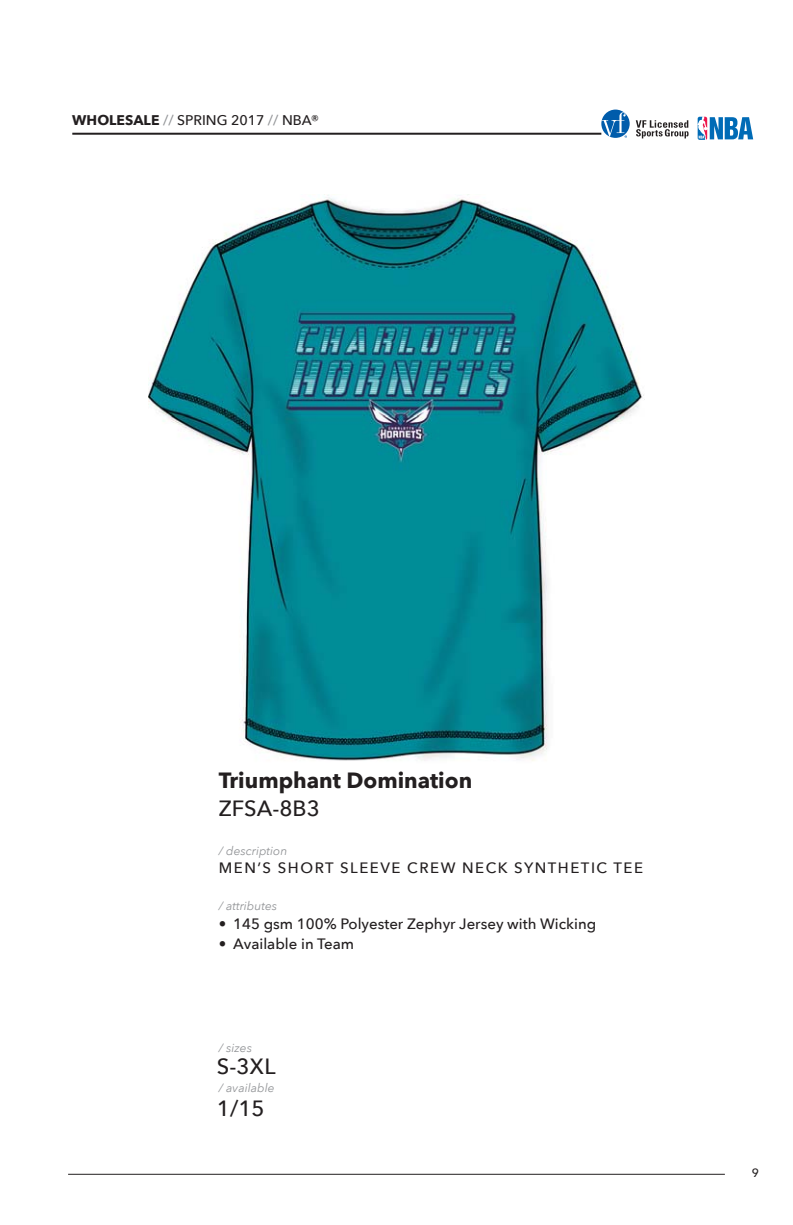
<style>
.page{position:relative;width:793px;height:1225px;background:#fff}
.page>*{position:absolute;margin:0;border:0;box-sizing:border-box;transform-origin:0 0}
.t1{font:700 22px "Avenir Next";color:#231f20}
.t2{font:500 22px/42px "Avenir Next";color:#231f20}
.t3{font:500 15px "Avenir Next";color:#231f20}
.t4{font:500 15px "Avenir Next";letter-spacing:.1em;color:#231f20}
.t5{font:500 14px "Avenir Next";color:#231f20}
.t6{font:italic 12px "Avenir Next";color:#939598}
.t7{font:500 12px "Avenir Next";color:#231f20}
.s1{font-weight:700}
.s2{color:#939598}
</style>
<div class="page">
<div style="left:601px;top:110px;width:28px;height:28px;background:#005cab;border-radius:50%"></div>
<svg style="left:601px;top:112px;width:26px;height:26px"></svg>
<svg style="left:635px;top:120px;width:53px;height:18px"></svg>
<hr style="left:72px;top:133px;width:529px;height:2px;background:#231f20">
<hr style="left:68px;top:1173px;width:656px;height:1px;background:#231f20">
<svg style="left:697px;top:117px;width:56px;height:23px"></svg>
<img style="left:148px;top:195px;width:496px;height:566px">
<p class="t5" style="left:72px;top:111px;width:248px"><span class="s1">WHOLESALE</span> <span class="s2">//</span> SPRING 2017 <span class="s2">//</span> NBA®</p>
<h1 class="t1" style="left:219px;top:766px;width:255px">Triumphant Domination</h1>
<h1 class="t2" style="left:219px;top:788px;width:103px">ZFSA-8B3</h1>
<p class="t6" style="left:219px;top:842px;width:70px">/ description</p>
<p class="t4" style="left:219px;top:857px;width:426px">MEN’S SHORT SLEEVE CREW NECK SYNTHETIC TEE</p>
<p class="t6" style="left:219px;top:898px;width:60px">/ attributes</p>
<p class="t3" style="left:219px;top:914px;width:379px">• 145 gsm 100% Polyester Zephyr Jersey with Wicking</p>
<p class="t3" style="left:219px;top:934px;width:137px">• Available in Team</p>
<p class="t6" style="left:219px;top:1039px;width:35px">/ sizes</p>
<p class="t6" style="left:219px;top:1079px;width:57px">/ available</p>
<h1 class="t2" style="left:217px;top:1045px;width:60px">S-3XL<br>1/15</h1>
<p class="t7" style="left:752px;top:1164px;width:9px">9</p>
</div>
